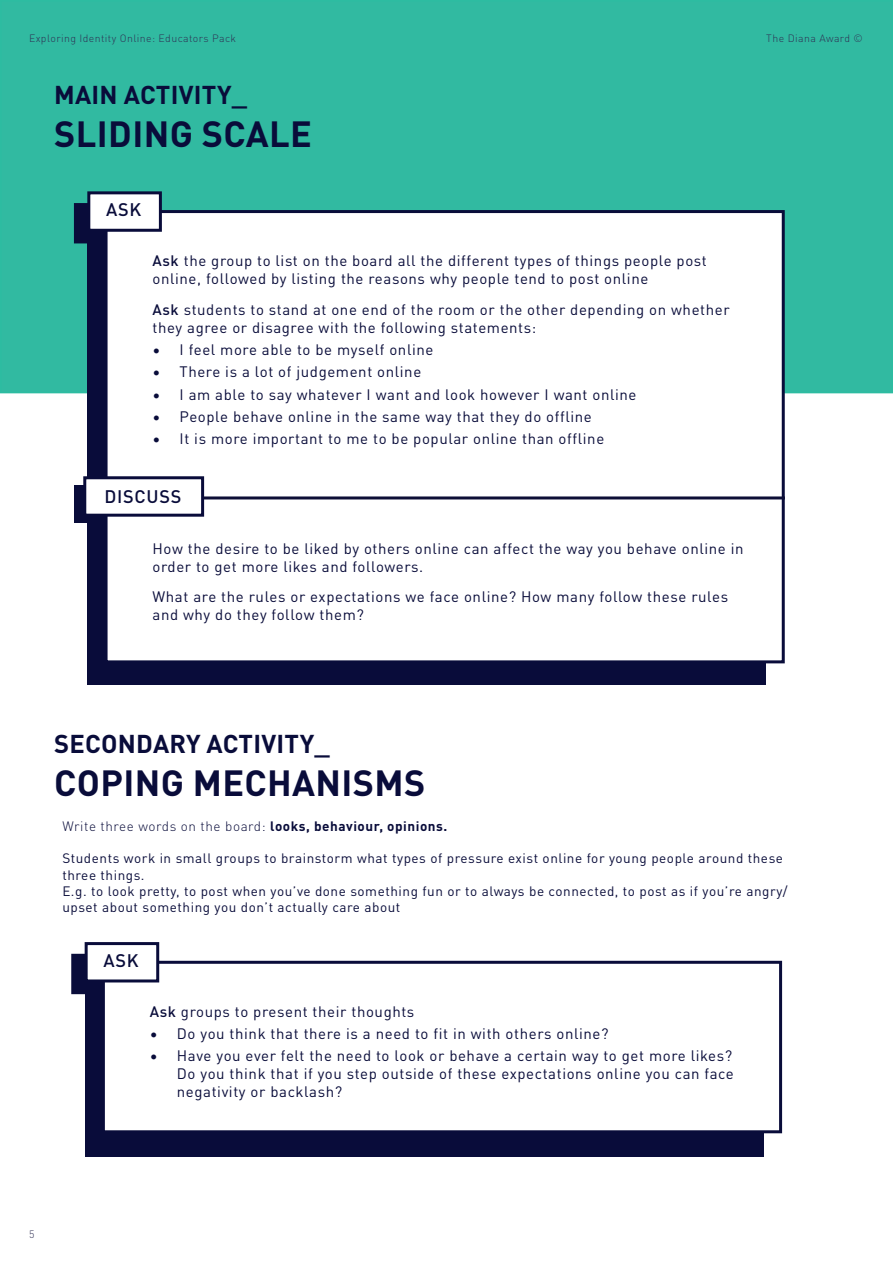
<style>
.page{position:relative;width:893px;height:1263px;background:#fff}
.page>*{position:absolute;margin:0;border:0;box-sizing:border-box;transform-origin:0 0}
.t1{font:700 36px "DIN Pro";letter-spacing:.01em;color:#090c3a}
.t2{font:700 25.5px "DIN Pro";letter-spacing:.01em;color:#090c3a}
.t3{font:500 18px "DIN Pro";letter-spacing:.04em;color:#090c3a}
.t4{font:15px/18px "DIN Pro";letter-spacing:.04em;color:#090c3a}
.t5{font:13.5px/16.2px "DIN Pro";letter-spacing:.04em;color:#090c3a}
.t6{font:300 13.5px "DIN Pro";letter-spacing:.04em;color:#090c3a}
.t7{font:300 10.5px "DIN Pro";letter-spacing:.04em;color:#2f2f53}
.s1{font-weight:500}
.s2{font-weight:700}
</style>
<div class="page">
<div style="left:1px;top:1px;width:891px;height:392px;background:#31baa1"></div>
<div style="left:87px;top:239px;width:679px;height:446px;background:#090c3a"></div>
<div style="left:74px;top:485px;width:71px;height:37px;background:#090c3a"></div>
<div style="left:74px;top:203px;width:74px;height:40px;background:#090c3a"></div>
<div style="left:105px;top:210px;width:680px;height:453px;background:#fff;border:3px solid #090c3a"></div>
<div style="left:87px;top:191px;width:75px;height:41px;background:#fff;border:3px solid #090c3a"></div>
<hr style="left:166px;top:496px;width:619px;height:3px;background:#0d0e37">
<div style="left:83px;top:476px;width:121px;height:41px;background:#fff;border:3px solid #090c3a"></div>
<div style="left:85px;top:977px;width:678px;height:180px;background:#090c3a"></div>
<div style="left:71px;top:954px;width:75px;height:40px;background:#090c3a;border:3px solid #090c3a"></div>
<div style="left:102px;top:961px;width:680px;height:172px;background:#fff;border:3px solid #090c3a"></div>
<div style="left:85px;top:942px;width:74px;height:40px;background:#fff;border:3px solid #090c3a"></div>
<p class="t7" style="left:29px;top:30px;width:209px">Exploring Identity Online: Educators Pack</p>
<p class="t2" style="left:54px;top:75px;width:194px">MAIN ACTIVITY_</p>
<p class="t1" style="left:54px;top:106px;width:259px">SLIDING SCALE</p>
<p class="t3" style="left:106px;top:195px;width:37px">ASK</p>
<p class="t4" style="left:153px;top:251px;width:556px"><span class="s1">Ask</span> the group to list on the board all the different types of things people post online, followed by listing the reasons why people tend to post online</p>
<p class="t4" style="left:153px;top:300px;width:579px"><span class="s1">Ask</span> students to stand at one end of the room or the other depending on whether they agree or disagree with the following statements:</p>
<p class="t4" style="left:153px;top:340px;width:282px">• I feel more able to be myself online</p>
<p class="t4" style="left:153px;top:362px;width:270px">• There is a lot of judgement online</p>
<p class="t4" style="left:153px;top:384px;width:486px">• I am able to say whatever I want and look however I want online</p>
<p class="t4" style="left:153px;top:407px;width:441px">• People behave online in the same way that they do offline</p>
<p class="t4" style="left:153px;top:429px;width:453px">• It is more important to me to be popular online than offline</p>
<p class="t3" style="left:105px;top:482px;width:78px">DISCUSS</p>
<p class="t4" style="left:153px;top:538px;width:593px">How the desire to be liked by others online can affect the way you behave online in order to get more likes and followers.</p>
<p class="t4" style="left:153px;top:587px;width:577px">What are the rules or expectations we face online? How many follow these rules and why do they follow them?</p>
<p class="t7" style="left:766px;top:30px;width:98px">The Diana Award ©</p>
<p class="t2" style="left:54px;top:724px;width:277px">SECONDARY ACTIVITY_</p>
<p class="t1" style="left:54px;top:755px;width:373px">COPING MECHANISMS</p>
<p class="t6" style="left:62px;top:816px;width:386px">Write three words on the board: <span class="s2">looks, behaviour, opinions.</span></p>
<p class="t5" style="left:62px;top:850px;width:722px">Students work in small groups to brainstorm what types of pressure exist online for young people around these three things.</p>
<p class="t5" style="left:62px;top:882px;width:727px">E.g. to look pretty, to post when you’ve done something fun or to always be connected, to post as if you’re angry/ upset about something you don’t actually care about</p>
<p class="t3" style="left:103px;top:945px;width:37px">ASK</p>
<p class="t4" style="left:150px;top:1001px;width:266px"><span class="s1">Ask</span> groups to present their thoughts</p>
<p class="t4" style="left:150px;top:1024px;width:460px">• Do you think that there is a need to fit in with others online?</p>
<p class="t4" style="left:177px;top:1046px;width:558px;text-align:justify;text-indent:-27px">• Have you ever felt the need to look or behave a certain way to get more likes?<br>Do you think that if you step outside of these expectations online you can face negativity or backlash?</p>
<p class="t7" style="left:29px;top:1226px;width:7px">5</p>
</div>
